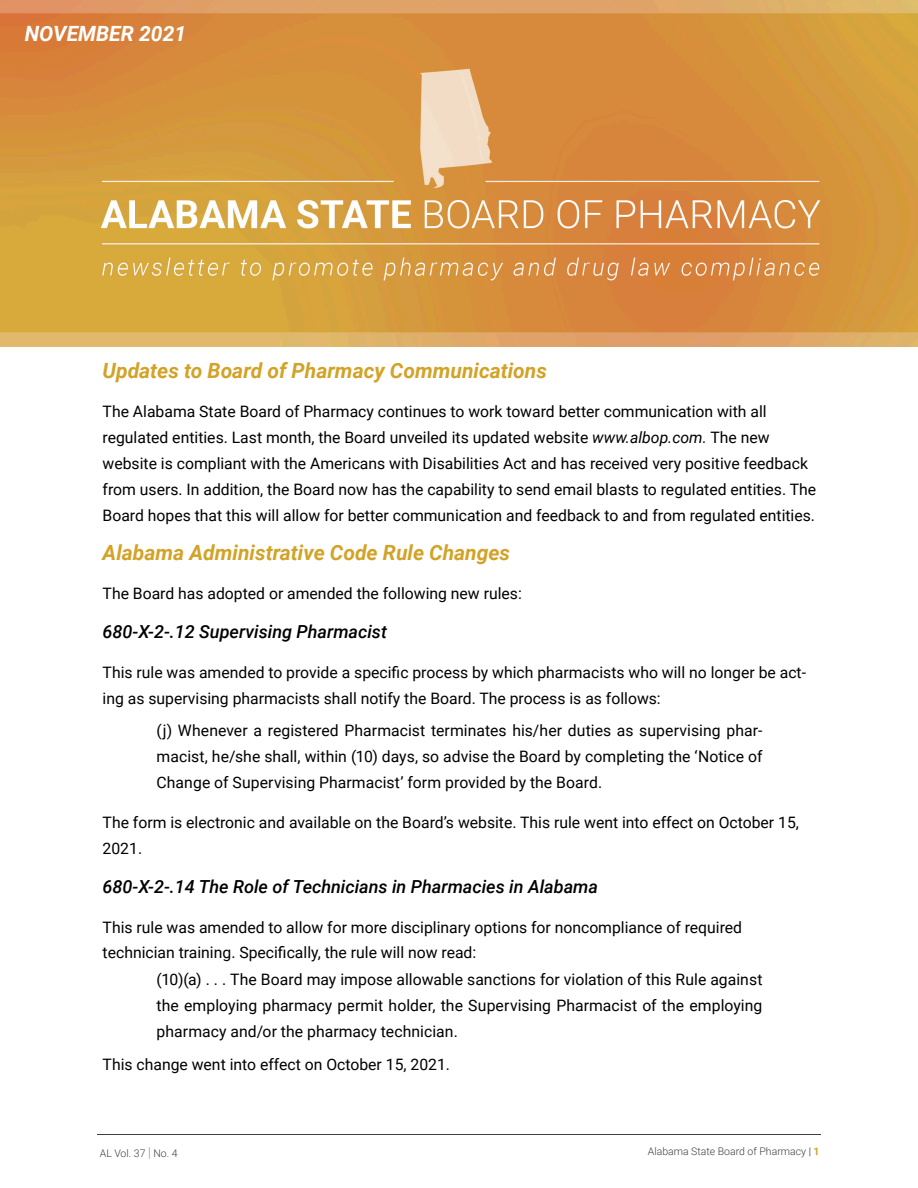
<style>
.page{position:relative;width:918px;height:1188px;background:#fff}
.page>*{position:absolute;margin:0;border:0;box-sizing:border-box;transform-origin:0 0}
.Header_1{font:italic 700 21px "Roboto";color:#d2a328}
.Header_1-2{font:italic 700 21px "Roboto";color:#fff}
.Header_2{font:italic 500 18px "Roboto";color:#000}
.Paragraph{font:15.75px/25.8px "Roboto";color:#000}
.Block_Quote{font:15.75px/25.8px "Roboto";letter-spacing:.005em;color:#000;text-align:justify}
.t1{font:300 10.5px "Roboto";color:#3e3e3f}
.s1{font-style:italic}
.s2{font-weight:100;font-size:13.5px}
.s3{color:#231f20}
.s4{font-weight:700;color:#d2a328}
</style>
<div class="page">
<hr style="left:97px;top:1135px;width:724px;height:1px;background:#3e3e3f">
<img style="left:0;top:0;width:918px;height:346px">
<p class="Header_1-2" style="left:25px;top:19px;width:163px">NOVEMBER 2021</p>
<p class="Header_1" style="left:103px;top:356px;width:446px">Updates to Board of Pharmacy Communications</p>
<p class="Paragraph" style="left:103px;top:398px;width:715px">The Alabama State Board of Pharmacy continues to work toward better communication with all regulated entities. Last month, the Board unveiled its updated website <span class="s1">www.albop.com.</span> The new website is compliant with the Americans with Disabilities Act and has received very positive feedback from users. In addition, the Board now has the capability to send email blasts to regulated entities. The Board hopes that this will allow for better communication and feedback to and from regulated entities.</p>
<p class="Header_1" style="left:103px;top:538px;width:409px">Alabama Administrative Code Rule Changes</p>
<p class="Paragraph" style="left:103px;top:580px;width:421px">The Board has adopted or amended the following new rules:</p>
<p class="Header_2" style="left:103px;top:619px;width:286px">680-X-2-.12 Supervising Pharmacist</p>
<p class="Paragraph" style="left:103px;top:659px;width:705px">This rule was amended to provide a specific process by which pharmacists who will no longer be act&shy;ing as supervising pharmacists shall notify the Board. The process is as follows:</p>
<p class="Block_Quote" style="left:157px;top:717px;width:607px">(j) Whenever a registered Pharmacist terminates his/her duties as supervising phar&shy;macist, he/she shall, within (10) days, so advise the Board by completing the ‘Notice of Change of Supervising Pharmacist’ form provided by the Board.</p>
<p class="Paragraph" style="left:103px;top:809px;width:698px">The form is electronic and available on the Board’s website. This rule went into effect on October 15,<br>2021.</p>
<p class="Header_2" style="left:103px;top:874px;width:497px">680-X-2-.14 The Role of Technicians in Pharmacies in Alabama</p>
<p class="Paragraph" style="left:103px;top:913px;width:641px">This rule was amended to allow for more disciplinary options for noncompliance of required technician training. Specifically, the rule will now read:</p>
<p class="Block_Quote" style="left:157px;top:966px;width:607px">(10)(a) . . . The Board may impose allowable sanctions for violation of this Rule against the employing pharmacy permit holder, the Supervising Pharmacist of the employing pharmacy and/or the pharmacy technician.</p>
<p class="Paragraph" style="left:103px;top:1051px;width:349px">This change went into effect on October 15, 2021.</p>
<p class="t1" style="left:100px;top:1146px;width:79px">AL Vol. 37 <span class="s2">|</span> No. 4</p>
<p class="t1" style="left:648px;top:1144px;width:173px">Alabama State Board of Pharmacy <span class="s3">|</span> <span class="s4">1</span></p>
</div>
